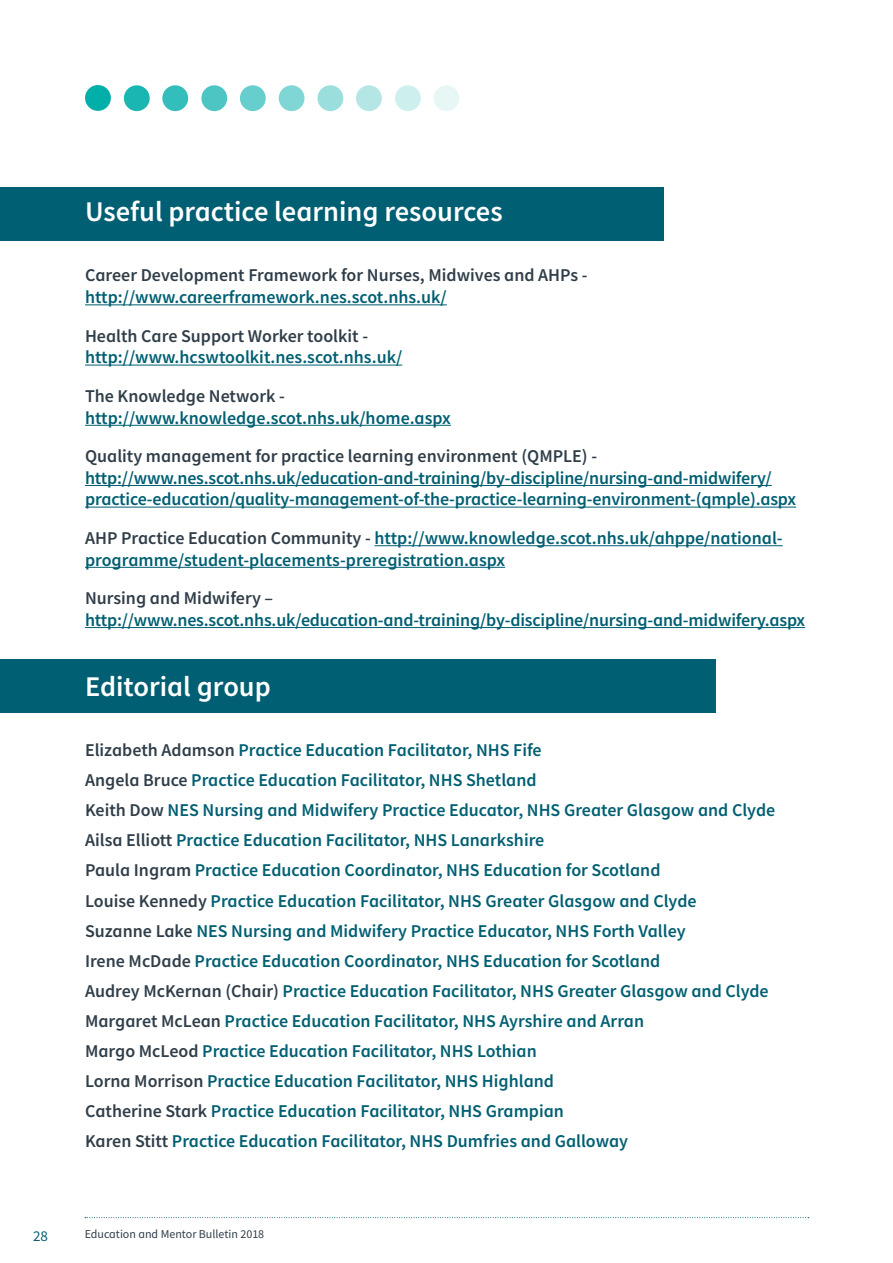
<style>
.page{position:relative;width:893px;height:1263px;background:#fff}
.page>*{position:absolute;margin:0;border:0;box-sizing:border-box;transform-origin:0 0}
.t1{font:600 28.5px "Source Sans Pro";color:#fff}
.t2{font:600 18px/30.2px "Source Sans Pro";color:#005f72}
.t3{font:600 18px "Source Sans Pro";color:#303e49}
.t4{font:15px "Source Sans Pro";color:#005f72}
.t5{font:12px "Source Sans Pro";color:#303e49}
.s1{color:#303e49}
</style>
<div class="page">
<svg style="left:85px;top:1217px;width:724px;height:1px"></svg>
<div style="left:85px;top:85px;width:26px;height:26px;background:#00aeaa;border-radius:50%"></div>
<div style="left:240px;top:85px;width:26px;height:26px;background:#66cecc;border-radius:50%"></div>
<div style="left:162px;top:85px;width:26px;height:26px;background:#33bebb;border-radius:50%"></div>
<div style="left:317px;top:85px;width:26px;height:26px;background:#9adedd;border-radius:50%"></div>
<div style="left:434px;top:85px;width:25px;height:26px;background:#e6f7f6;border-radius:50%"></div>
<svg style="left:124px;top:85px;width:26px;height:26px"></svg>
<div style="left:279px;top:85px;width:26px;height:26px;background:#80d6d4;border-radius:50%"></div>
<div style="left:395px;top:85px;width:26px;height:26px;background:#cdefee;border-radius:50%"></div>
<div style="left:201px;top:85px;width:26px;height:26px;background:#4dc6c3;border-radius:50%"></div>
<div style="left:356px;top:85px;width:26px;height:26px;background:#b3e6e5;border-radius:50%"></div>
<div style="left:0;top:659px;width:715px;height:53px;background:#005f72"></div>
<div style="left:0;top:187px;width:663px;height:53px;background:#005f72"></div>
<hr style="left:892px;top:187px;width:1px;height:53px;background:#005f72">
<hr style="left:85px;top:304px;width:362px;height:1px;background:#005f72">
<hr style="left:85px;top:365px;width:317px;height:1px;background:#005f72">
<hr style="left:85px;top:425px;width:366px;height:1px;background:#005f72">
<hr style="left:85px;top:485px;width:687px;height:1px;background:#005f72">
<hr style="left:85px;top:507px;width:711px;height:1px;background:#005f72">
<hr style="left:374px;top:545px;width:409px;height:1px;background:#005f72">
<hr style="left:85px;top:567px;width:420px;height:1px;background:#005f72">
<hr style="left:85px;top:627px;width:720px;height:1px;background:#005f72">
<h1 class="t1" style="left:85px;top:193px;width:419px">Useful practice learning resources</h1>
<p class="t3" style="left:85px;top:264px;width:504px">Career Development Framework for Nurses, Midwives and AHPs -</p>
<p class="t2" style="left:85px;top:282px;width:363px">http://www.careerframework.nes.scot.nhs.uk/</p>
<p class="t3" style="left:85px;top:324px;width:285px">Health Care Support Worker toolkit -</p>
<p class="t2" style="left:85px;top:342px;width:319px">http://www.hcswtoolkit.nes.scot.nhs.uk/</p>
<p class="t3" style="left:85px;top:384px;width:201px">The Knowledge Network -</p>
<p class="t2" style="left:85px;top:402px;width:367px">http://www.knowledge.scot.nhs.uk/home.aspx</p>
<p class="t3" style="left:85px;top:444px;width:514px">Quality management for practice learning environment (QMPLE) -</p>
<p class="t2" style="left:85px;top:467px;width:713px;line-height:21.6px">http://www.nes.scot.nhs.uk/education-and-training/by-discipline/nursing-and-midwifery/ practice-education/quality-management-of-the-practice-learning-environment-(qmple).aspx</p>
<p class="t2" style="left:85px;top:527px;width:699px;line-height:21.6px"><span class="s1">AHP Practice Education Community -</span> http://www.knowledge.scot.nhs.uk/ahppe/national&shy;programme/student-placements-preregistration.aspx</p>
<p class="t3" style="left:85px;top:586px;width:190px">Nursing and Midwifery –</p>
<p class="t2" style="left:85px;top:604px;width:722px">http://www.nes.scot.nhs.uk/education-and-training/by-discipline/nursing-and-midwifery.aspx</p>
<h1 class="t1" style="left:85px;top:668px;width:187px">Editorial group</h1>
<p class="t2" style="left:85px;top:735px;width:692px"><span class="s1">Elizabeth Adamson</span> Practice Education Facilitator, NHS Fife<br><span class="s1">Angela Bruce</span> Practice Education Facilitator, NHS Shetland<br><span class="s1">Keith Dow</span> NES Nursing and Midwifery Practice Educator, NHS Greater Glasgow and Clyde <span class="s1">Ailsa Elliott</span> Practice Education Facilitator, NHS Lanarkshire<br><span class="s1">Paula Ingram</span> Practice Education Coordinator, NHS Education for Scotland<br><span class="s1">Louise Kennedy</span> Practice Education Facilitator, NHS Greater Glasgow and Clyde<br><span class="s1">Suzanne Lake</span> NES Nursing and Midwifery Practice Educator, NHS Forth Valley<br><span class="s1">Irene McDade</span> Practice Education Coordinator, NHS Education for Scotland<br><span class="s1">Audrey McKernan (Chair)</span> Practice Education Facilitator, NHS Greater Glasgow and Clyde <span class="s1">Margaret McLean</span> Practice Education Facilitator, NHS Ayrshire and Arran<br><span class="s1">Margo McLeod</span> Practice Education Facilitator, NHS Lothian<br><span class="s1">Lorna Morrison</span> Practice Education Facilitator, NHS Highland<br><span class="s1">Catherine Stark</span> Practice Education Facilitator, NHS Grampian<br><span class="s1">Karen Stitt</span> Practice Education Facilitator, NHS Dumfries and Galloway</p>
<p class="t4" style="left:33px;top:1226px;width:16px">28</p>
<p class="t5" style="left:85px;top:1227px;width:181px">Education and Mentor Bulletin 2018</p>
</div>
